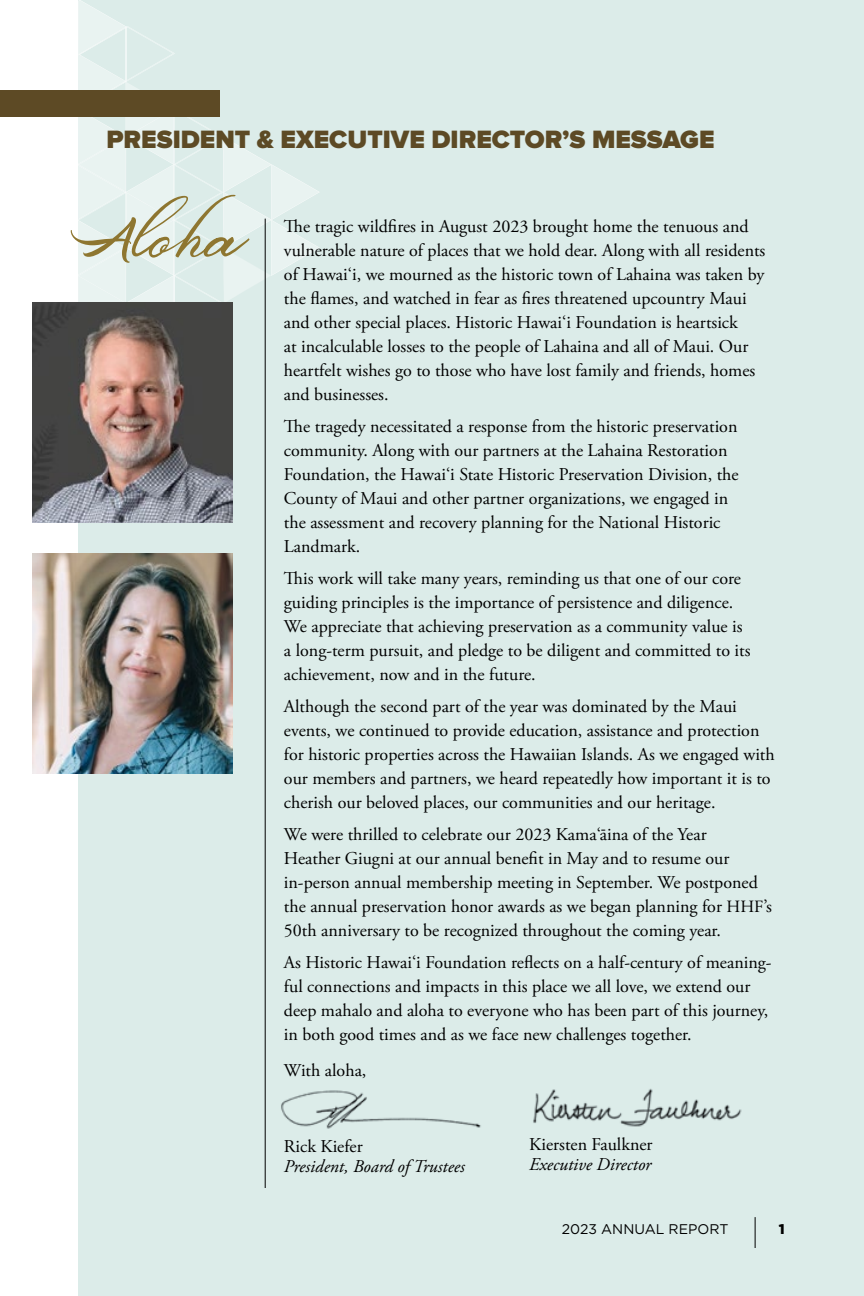
<style>
.page{position:relative;width:864px;height:1296px;background:#fff}
.page>*{position:absolute;margin:0;border:0;box-sizing:border-box;transform-origin:0 0}
.t1{font:900 26px "Proxima Nova";color:#5d4a25}
.t2{font:18px/24px "Adobe Garamond Pro";color:#000}
.t3{font:italic 18px "Adobe Garamond Pro";color:#000}
.t4{font:14px "Gotham";color:#000}
.t5{font:900 14px "Gotham";color:#000}
.s1{font-size:17.2px}
</style>
<div class="page">
<div style="left:79px;top:0;width:785px;height:1296px;background:#dcece9"></div>
<hr style="left:755px;top:1217px;width:1px;height:31px;background:#000">
<img style="left:32px;top:554px;width:200px;height:220px">
<img style="left:533px;top:1088px;width:209px;height:39px">
<img style="left:281px;top:1090px;width:200px;height:39px">
<div style="left:0;top:90px;width:219px;height:27px;background:#5d4a25"></div>
<img style="left:32px;top:302px;width:200px;height:221px">
<svg style="left:71px;top:0;width:249px;height:386px"></svg>
<hr style="left:265px;top:219px;width:1px;height:969px;background:#000">
<h1 class="t1" style="left:106px;top:125px;width:610px">PRESIDENT &amp; EXECUTIVE DIRECTOR’S MESSAGE</h1>
<p class="t2" style="left:284px;top:215px;width:483px">The tragic wildfires in August 2023 brought home the tenuous and vulnerable nature of places that we hold dear. Along with all residents of Hawai‘i, we mourned as the historic town of Lahaina was taken by the flames, and watched in fear as fires threatened upcountry Maui and other special places. Historic Hawai‘i Foundation is heartsick<br>at incalculable losses to the people of Lahaina and all of Maui. Our heartfelt wishes go to those who have lost family and friends, homes and businesses.</p>
<p class="t2" style="left:284px;top:415px;width:456px">The tragedy necessitated a response from the historic preservation community. Along with our partners at the Lahaina Restoration Foundation, the Hawai‘i State Historic Preservation Division, the County of Maui and other partner organizations, we engaged in the assessment and recovery planning for the National Historic Landmark.</p>
<p class="t2" style="left:284px;top:567px;width:468px">This work will take many years, reminding us that one of our core guiding principles is the importance of persistence and diligence.<br>We appreciate that achieving preservation as a community value is a long-term pursuit, and pledge to be diligent and committed to its achievement, now and in the future.</p>
<p class="t2" style="left:284px;top:695px;width:492px">Although the second part of the year was dominated by the Maui events, we continued to provide education, assistance and protection for historic properties across the Hawaiian Islands. As we engaged with our members and partners, we heard repeatedly how important it is to cherish our beloved places, our communities and our heritage.</p>
<p class="t2" style="left:284px;top:822px;width:490px">We were thrilled to celebrate our 2023 Kama‘āina of the Year<br>Heather Giugni at our annual benefit in May and to resume our in-person annual membership meeting in September. We postponed the annual preservation honor awards as we began planning for <span class="s1">HHF</span>’s 50th anniversary to be recognized throughout the coming year.</p>
<p class="t2" style="left:284px;top:951px;width:489px">As Historic Hawai‘i Foundation reflects on a half-century of meaning&shy;ful connections and impacts in this place we all love, we extend our deep mahalo and aloha to everyone who has been part of this journey, in both good times and as we face new challenges together.</p>
<p class="t2" style="left:284px;top:1059px;width:84px">With aloha,</p>
<p class="t2" style="left:284px;top:1135px;width:80px">Rick Kiefer</p>
<p class="t3" style="left:284px;top:1155px;width:182px">President, Board of Trustees</p>
<p class="t2" style="left:529px;top:1133px;width:125px">Kiersten Faulkner</p>
<p class="t3" style="left:529px;top:1153px;width:124px">Executive Director</p>
<p class="t4" style="left:562px;top:1220px;width:168px">2023 ANNUAL REPORT</p>
<p class="t5" style="left:779px;top:1219px;width:7px">1</p>
</div>
